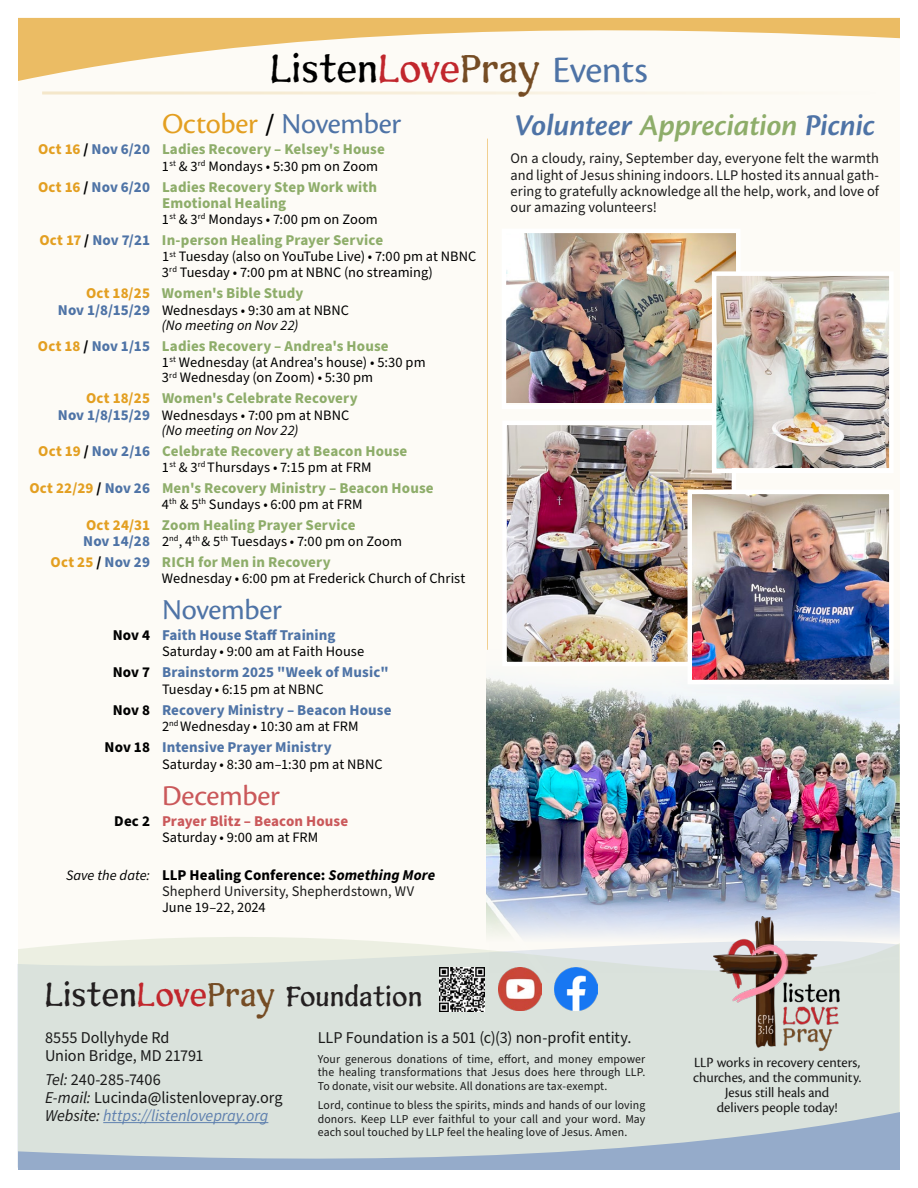
<style>
.page{position:relative;width:918px;height:1188px;background:#fff}
.page>*{position:absolute;margin:0;border:0;box-sizing:border-box;transform-origin:0 0}
.t1{font:40.5px "Sunshine";letter-spacing:-.015em;color:#000}
.t2{font:italic 600 31.5px "Cronos Pro";letter-spacing:-.005em;color:#4e73a6}
.t3{font:30px "Cronos Pro";letter-spacing:-.01em;color:#4e73a6}
.t4{font:30px "Cronos Pro";letter-spacing:-.01em;color:#ca585a}
.t5{font:28.5px "Sunshine";letter-spacing:-.01em;color:#231f20}
.t6{font:16.5px/18px "Source Sans Pro";letter-spacing:-.005em;color:#1a1a1a}
.t7{font:700 15px/16.5px "Source Sans Pro";letter-spacing:.005em;color:#8ead6a}
.t8{font:700 15px "Source Sans Pro";letter-spacing:.005em;color:#4e73a6}
.t9{font:700 15px "Source Sans Pro";letter-spacing:.005em;color:#000}
.t10{font:700 15px "Source Sans Pro";letter-spacing:.01em;color:#ca585a}
.t11{font:14.7px/16.2px "Source Sans Pro";letter-spacing:.005em;color:#1a1a1a;text-align:justify}
.t12{font:14.7px/15px "Cronos Pro";color:#1a1a1a;text-align:center}
.t13{font:14.4px/15.6px "Source Sans Pro";letter-spacing:.005em;color:#000}
.t14{font:12px/13.5px "Source Sans Pro";letter-spacing:.01em;color:#1a1a1a;text-align:justify}
.s1{color:#c1272d}
.s2{color:#754c24}
.s3{font-family:"Cronos Pro";font-size:39px;color:#4e73a6}
.s4{color:#e39f21}
.s5{color:#000}
.s6{color:#4e73a6}
.s7{font-weight:700;font-size:15px;color:#4e73a6}
.s8{font-style:italic}
.s9{font-weight:400;font-style:italic;font-size:14.4px}
.s10{color:#8ead6a}
.s11{font-size:34.5px}
.s12{font-size:34.5px;color:#c1272d}
.s13{font-size:34.5px;color:#754c24}
.s14{font-style:italic;color:#6081af}
</style>
<div class="page">
<div style="left:18px;top:18px;width:882px;height:1152px;background:#fdfbf6"></div>
<svg style="left:18px;top:935px;width:882px;height:177px;background:#dce3dc"></svg>
<svg style="left:18px;top:1112px;width:882px;height:58px;background:#c0cdd5"></svg>
<img style="left:486px;top:677px;width:413px;height:299px">
<img style="left:714px;top:916px;width:126px;height:135px">
<hr style="left:487px;top:139px;width:1px;height:511px;background:#f1cf90">
<hr style="left:42px;top:92px;width:834px;height:2px;background:#f4e7ca">
<hr style="left:103px;top:1122px;width:165px;height:1px;background:#6081af">
<img style="left:440px;top:967px;width:44px;height:45px">
<svg style="left:18px;top:17px;width:882px;height:64px"></svg>
<img style="left:554px;top:968px;width:43px;height:43px">
<img style="left:498px;top:968px;width:43px;height:43px">
<img style="left:507px;top:234px;width:229px;height:168px">
<img style="left:507px;top:426px;width:224px;height:235px">
<div style="left:502px;top:421px;width:234px;height:245px;border:4px solid #fff"></div>
<img style="left:717px;top:276px;width:172px;height:191px">
<img style="left:693px;top:495px;width:196px;height:184px">
<div style="left:688px;top:490px;width:206px;height:194px;border:4px solid #fff"></div>
<h1 class="t1" style="left:270px;top:44px;width:379px">Listen<span class="s1">Love</span><span class="s2">Pray</span> <span class="s3">Events</span></h1>
<h3 class="t3" style="left:162px;top:107px;width:241px"><span class="s4">October</span> <span class="s5">/</span> November</h3>
<p class="t7" style="left:38px;top:142px;width:348px"><span class="s4">Oct 16</span> <span class="s5">/</span> <span class="s6">Nov 6/20</span> Ladies Recovery – Kelsey's House</p>
<p class="t13" style="left:162px;top:159px;width:218px">1<sup>st</sup> &amp; 3<sup>rd</sup> Mondays • 5:30 pm on Zoom</p>
<p class="t7" style="left:162px;top:179px;width:217px;text-indent:-124px"><span class="s4">Oct 16</span> <span class="s5">/</span> <span class="s6">Nov 6/20</span> Ladies Recovery Step Work with<br>Emotional Healing</p>
<p class="t13" style="left:162px;top:212px;width:217px">1<sup>st</sup> &amp; 3<sup>rd</sup> Mondays • 7:00 pm on Zoom</p>
<p class="t7" style="left:39px;top:232px;width:345px"><span class="s4">Oct 17</span> <span class="s5">/</span> <span class="s6">Nov 7/21</span> In-person Healing Prayer Service</p>
<p class="t13" style="left:162px;top:249px;width:316px">1<sup>st</sup> Tuesday (also on YouTube Live) • 7:00 pm at NBNC<br>3<sup>rd</sup> Tuesday • 7:00 pm at NBNC (no streaming)</p>
<p class="t7" style="left:86px;top:285px;width:219px"><span class="s4">Oct 18/25</span> Women's Bible Study</p>
<p class="t13" style="left:162px;top:302px;width:189px;text-indent:-104px"><span class="s7">Nov 1/8/15/29</span> Wednesdays • 9:30 am at NBNC <span class="s8">(No meeting on Nov 22)</span></p>
<p class="t7" style="left:38px;top:338px;width:352px"><span class="s4">Oct 18</span> <span class="s5">/</span> <span class="s6">Nov 1/15</span> Ladies Recovery – Andrea's House</p>
<p class="t13" style="left:162px;top:355px;width:265px">1<sup>st</sup> Wednesday (at Andrea's house) • 5:30 pm<br>3<sup>rd</sup> Wednesday (on Zoom) • 5:30 pm</p>
<p class="t7" style="left:86px;top:391px;width:273px"><span class="s4">Oct 18/25</span> Women's Celebrate Recovery</p>
<p class="t13" style="left:162px;top:408px;width:189px;text-indent:-104px"><span class="s7">Nov 1/8/15/29</span> Wednesdays • 7:00 pm at NBNC <span class="s8">(No meeting on Nov 22)</span></p>
<p class="t7" style="left:38px;top:444px;width:371px"><span class="s4">Oct 19</span> <span class="s5">/</span> <span class="s6">Nov 2/16</span> Celebrate Recovery at Beacon House</p>
<p class="t13" style="left:162px;top:460px;width:211px">1<sup>st</sup> &amp; 3<sup>rd</sup> Thursdays • 7:15 pm at FRM</p>
<p class="t7" style="left:30px;top:480px;width:406px"><span class="s4">Oct 22/29</span> <span class="s5">/</span> <span class="s6">Nov 26</span> Men's Recovery Ministry – Beacon House</p>
<p class="t13" style="left:162px;top:497px;width:202px">4<sup>th</sup> &amp; 5<sup>th</sup> Sundays • 6:00 pm at FRM</p>
<p class="t7" style="left:86px;top:517px;width:271px"><span class="s4">Oct 24/31</span> Zoom Healing Prayer Service</p>
<p class="t13" style="left:83px;top:534px;width:320px"><span class="s7">Nov 14/28</span> 2<sup>nd</sup>, 4<sup>th</sup> &amp; 5<sup>th</sup> Tuesdays • 7:00 pm on Zoom</p>
<p class="t7" style="left:51px;top:554px;width:282px"><span class="s4">Oct 25</span> <span class="s5">/</span> <span class="s6">Nov 29</span> RICH for Men in Recovery</p>
<p class="t13" style="left:162px;top:571px;width:305px">Wednesday • 6:00 pm at Frederick Church of Christ</p>
<h3 class="t3" style="left:162px;top:592px;width:121px">November</h3>
<p class="t8" style="left:113px;top:625px;width:224px"><span class="s5">Nov 4</span> Faith House Staff Training</p>
<p class="t13" style="left:162px;top:644px;width:204px">Saturday • 9:00 am at Faith House</p>
<p class="t8" style="left:113px;top:662px;width:277px"><span class="s5">Nov 7</span> Brainstorm 2025 "Week of Music"</p>
<p class="t13" style="left:162px;top:682px;width:163px">Tuesday • 6:15 pm at NBNC</p>
<p class="t8" style="left:113px;top:700px;width:280px"><span class="s5">Nov 8</span> Recovery Ministry – Beacon House</p>
<p class="t13" style="left:162px;top:719px;width:198px">2<sup>nd</sup> Wednesday • 10:30 am at FRM</p>
<p class="t8" style="left:105px;top:737px;width:229px"><span class="s5">Nov 18</span> Intensive Prayer Ministry</p>
<p class="t13" style="left:162px;top:757px;width:222px">Saturday • 8:30 am–1:30 pm at NBNC</p>
<h3 class="t4" style="left:162px;top:778px;width:119px">December</h3>
<p class="t10" style="left:114px;top:811px;width:235px"><span class="s5">Dec 2</span> Prayer Blitz – Beacon House</p>
<p class="t13" style="left:162px;top:830px;width:158px">Saturday • 9:00 am at FRM</p>
<p class="t9" style="left:66px;top:865px;width:371px"><span class="s9">Save the date:</span> LLP Healing Conference: <span class="s8">Something More</span></p>
<p class="t11" style="left:162px;top:883px;width:254px">Shepherd University, Shepherdstown, WV</p>
<p class="t13" style="left:162px;top:900px;width:105px">June 19–22, 2024</p>
<h2 class="t2" style="left:514px;top:107px;width:363px">Volunteer <span class="s10">Appreciation</span> Picnic</h2>
<p class="t11" style="left:511px;top:151px;width:370px">On a cloudy, rainy, September day, everyone felt the warmth and light of Jesus shining indoors. LLP hosted its annual gath&shy;ering to gratefully acknowledge all the help, work, and love of our amazing volunteers!</p>
<h3 class="t5" style="left:45px;top:980px;width:379px"><span class="s11">Listen</span><span class="s12">Love</span><span class="s13">Pray</span> Foundation</h3>
<p class="t6" style="left:318px;top:1029px;width:315px">LLP Foundation is a 501 (c)(3) non-profit entity.</p>
<p class="t14" style="left:318px;top:1053px;width:329px">Your generous donations of time, effort, and money empower the healing transformations that Jesus does here through LLP.<br>To donate, visit our website. All donations are tax-exempt.</p>
<p class="t14" style="left:318px;top:1099px;width:329px">Lord, continue to bless the spirits, minds and hands of our loving donors. Keep LLP ever faithful to your call and your word. May each soul touched by LLP feel the healing love of Jesus. Amen.</p>
<p class="t6" style="left:45px;top:1029px;width:160px">8555 Dollyhyde Rd<br>Union Bridge, MD 21791</p>
<p class="t6" style="left:45px;top:1071px;width:239px"><span class="s8">Tel:</span> 240-285-7406<br><span class="s8">E-mail:</span> Lucinda@listenlovepray.org<br><span class="s8">Website:</span> <span class="s14">https://listenlovepray.org</span></p>
<p class="t12" style="left:693px;top:1055px;width:170px">LLP works in recovery centers, churches, and the community.<br>Jesus still heals and<br>delivers people today!</p>
</div>
